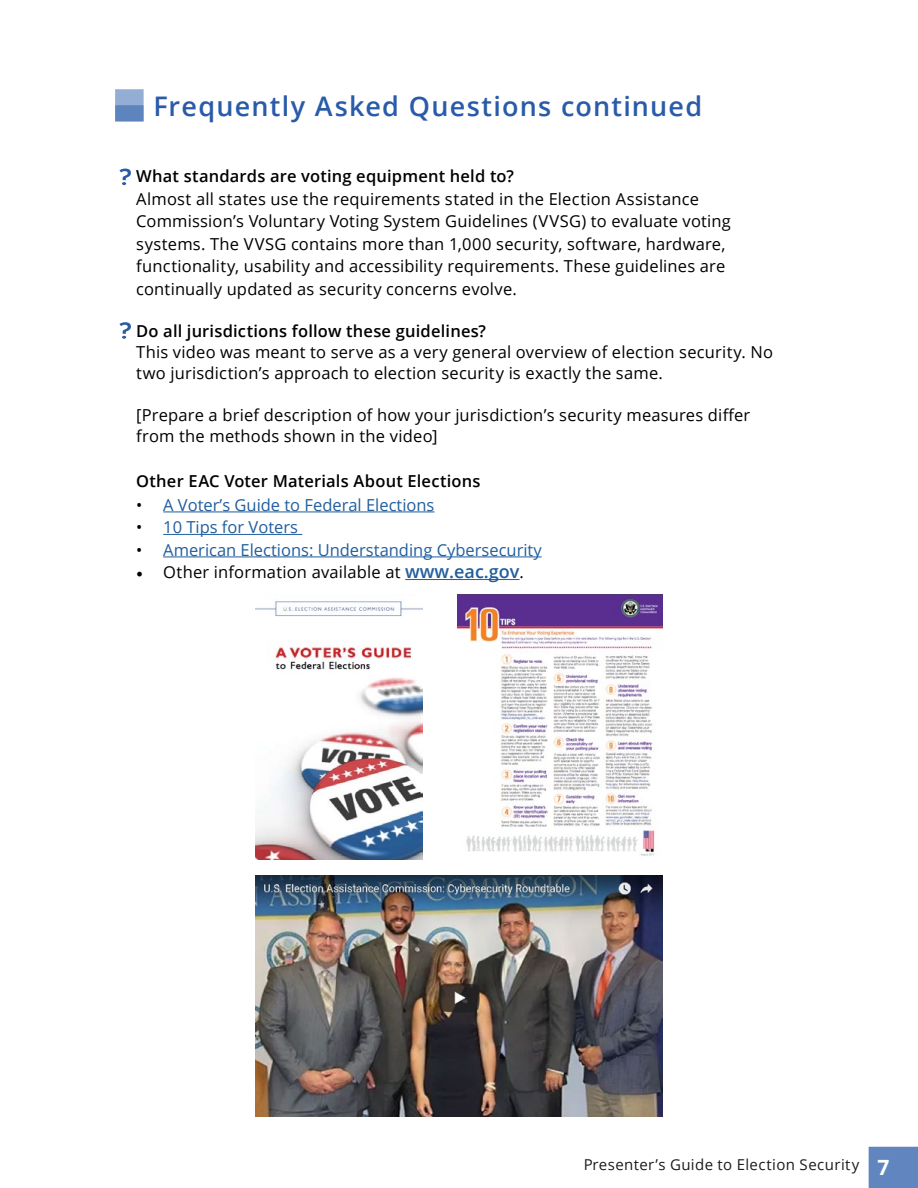
<style>
.page{position:relative;width:918px;height:1188px;background:#fff}
.page>*{position:absolute;margin:0;border:0;box-sizing:border-box;transform-origin:0 0}
.t1{font:600 27px "Open Sans";letter-spacing:.045em;color:#295ba9}
.t2{font:16.5px/22.5px "Open Sans";letter-spacing:.01em;color:#000}
.t3{font:600 16.5px "Open Sans";letter-spacing:.01em;color:#000}
.t4{font:16.5px "Open Sans";color:#215e9e}
.t5{font:15px "Open Sans";letter-spacing:.025em;color:#000}
.s1{color:#000}
.s2{font-family:"Minion Pro";font-size:18px}
.s3{font-weight:600;font-size:18px;color:#215e9e}
.s4{font-weight:700;font-size:21px;color:#fff}
</style>
<div class="page">
<div style="left:869px;top:1147px;width:49px;height:41px;background:#6186bf"></div>
<hr style="left:163px;top:512px;width:272px;height:1px;background:#215e9e">
<hr style="left:163px;top:534px;width:139px;height:1px;background:#215e9e">
<hr style="left:163px;top:557px;width:379px;height:1px;background:#215e9e">
<hr style="left:405px;top:579px;width:115px;height:1px;background:#215e9e">
<div style="left:115px;top:89px;width:29px;height:33px;background:#94add4"></div>
<div style="left:115px;top:105px;width:29px;height:17px;background:#5e84be;border:2px solid #295ba9"></div>
<svg style="left:119px;top:322px;width:12px;height:17px"></svg>
<svg style="left:119px;top:169px;width:12px;height:16px"></svg>
<img style="left:255px;top:601px;width:167px;height:259px">
<img style="left:458px;top:594px;width:205px;height:262px">
<img style="left:255px;top:875px;width:408px;height:241px">
<h1 class="t1" style="left:153px;top:87px;width:551px">Frequently Asked Questions continued</h1>
<p class="t3" style="left:136px;top:165px;width:379px">What standards are voting equipment held to?</p>
<p class="t2" style="left:136px;top:187px;width:596px">Almost all states use the requirements stated in the Election Assistance Commission’s Voluntary Voting System Guidelines (VVSG) to evaluate voting systems. The VVSG contains more than 1,000 security, software, hardware, functionality, usability and accessibility requirements. These guidelines are continually updated as security concerns evolve.</p>
<p class="t3" style="left:136px;top:319px;width:351px">Do all jurisdictions follow these guidelines?</p>
<p class="t2" style="left:136px;top:341px;width:638px;line-height:21px">This video was meant to serve as a very general overview of election security. No two jurisdiction’s approach to election security is exactly the same.</p>
<p class="t2" style="left:136px;top:404px;width:616px;line-height:21px">[Prepare a brief description of how your jurisdiction’s security measures differ from the methods shown in the video]</p>
<p class="t3" style="left:136px;top:469px;width:346px">Other EAC Voter Materials About Elections</p>
<p class="t4" style="left:136px;top:493px;width:300px"><span class="s1">•</span> A Voter’s Guide to Federal Elections</p>
<p class="t4" style="left:136px;top:516px;width:163px"><span class="s1">•</span> 10 Tips for Voters</p>
<p class="t4" style="left:136px;top:538px;width:407px"><span class="s1">•</span> American Elections: Understanding Cybersecurity</p>
<p class="t2" style="left:136px;top:561px;width:389px"><span class="s2">•</span> Other information available at <span class="s3">www.eac.gov</span>.</p>
<p class="t5" style="left:583px;top:1155px;width:308px">Presenter’s Guide to Election Security <span class="s4">7</span></p>
</div>
